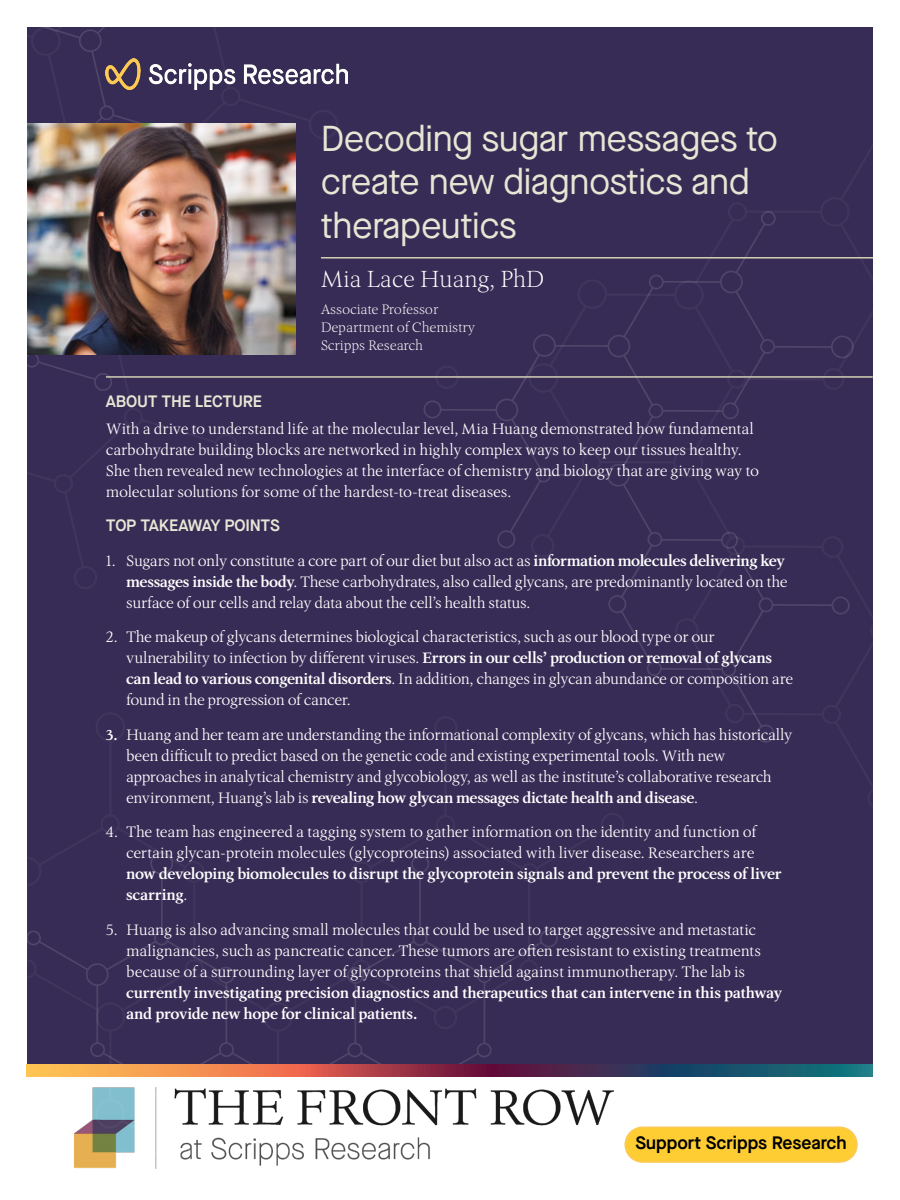
<style>
.page{position:relative;width:900px;height:1200px;background:#fff}
.page>*{position:absolute;margin:0;border:0;box-sizing:border-box;transform-origin:0 0}
.One-Pager_Heading{font:36px/43.2px "Maison Neue";letter-spacing:-.01em;color:#e7e5d4}
.One-Pager_Name{font:300 25.5px "Lunaquete";letter-spacing:-.015em;color:#fff}
.HEADING{font:600 18px "Maison Neue";color:#000}
.One-Pager_Section_He{font:16.5px/21px "Lunaquete";letter-spacing:-.015em;color:#fff}
.STUDENT_LETTER{font:600 16.5px "Maison Neue";letter-spacing:-.015em;color:#e7e5d4}
.One-Pager_Section_He-2{font:600 16.5px "Maison Neue";letter-spacing:-.015em;color:#e7e5d4}
.One-Pager_Name_Subhe{font:300 15px "Lunaquete";letter-spacing:-.01em;color:#fff}
.s1{font-weight:600}
.s2{font-weight:600;font-size:15.75px}
</style>
<div class="page">
<div style="left:27px;top:27px;width:846px;height:1050px;background:#372c55"></div>
<svg style="left:26px;top:852px;width:532px;height:317px"></svg>
<svg style="left:423px;top:211px;width:431px;height:532px"></svg>
<svg style="left:27px;top:27px;width:163px;height:364px"></svg>
<hr style="left:321px;top:257px;width:552px;height:2px;background:#d3d0b2">
<hr style="left:106px;top:376px;width:767px;height:2px;background:#d3d0b2">
<div style="left:625px;top:1127px;width:232px;height:35px;background:#fecd33;border-radius:17px"></div>
<div style="left:624px;top:1126px;width:234px;height:37px;border:2px solid #fbca58;border-radius:17px"></div>
<img style="left:27px;top:124px;width:269px;height:231px">
<svg style="left:27px;top:1064px;width:846px;height:13px;background:#885c56"></svg>
<img style="left:106px;top:59px;width:242px;height:30px">
<p class="One-Pager_Heading" style="left:321px;top:117px;width:459px">Decoding sugar messages to create new diagnostics and therapeutics</p>
<p class="One-Pager_Name" style="left:321px;top:264px;width:225px">Mia Lace Huang, PhD</p>
<p class="One-Pager_Name_Subhe" style="left:321px;top:301px;width:119px">Associate Professor</p>
<p class="One-Pager_Name_Subhe" style="left:321px;top:319px;width:156px">Department of Chemistry</p>
<p class="One-Pager_Name_Subhe" style="left:321px;top:337px;width:104px">Scripps Research</p>
<p class="One-Pager_Section_He-2" style="left:106px;top:389px;width:158px">ABOUT THE LECTURE</p>
<p class="One-Pager_Section_He" style="left:106px;top:418px;width:655px">With a drive to understand life at the molecular level, Mia Huang demonstrated how fundamental carbohydrate building blocks are networked in highly complex ways to keep our tissues healthy.<br>She then revealed new technologies at the interface of chemistry and biology that are giving way to molecular solutions for some of the hardest-to-treat diseases.</p>
<p class="STUDENT_LETTER" style="left:106px;top:514px;width:175px">TOP TAKEAWAY POINTS</p>
<p class="One-Pager_Section_He" style="left:126px;top:550px;width:663px;text-indent:-20px">1. Sugars not only constitute a core part of our diet but also act as <span class="s1">information molecules delivering key messages inside the body</span>. These carbohydrates, also called glycans, are predominantly located on the surface of our cells and relay data about the cell’s health status.</p>
<p class="One-Pager_Section_He" style="left:126px;top:626px;width:669px;text-indent:-20px">2. The makeup of glycans determines biological characteristics, such as our blood type or our vulnerability to infection by different viruses. <span class="s1">Errors in our cells’ production or removal of glycans can lead to various congenital disorders</span>. In addition, changes in glycan abundance or composition are found in the progression of cancer.</p>
<p class="One-Pager_Section_He" style="left:126px;top:724px;width:668px;text-indent:-20px"><span class="s2">3.</span> Huang and her team are understanding the informational complexity of glycans, which has historically been difficult to predict based on the genetic code and existing experimental tools. With new approaches in analytical chemistry and glycobiology, as well as the institute’s collaborative research environment, Huang’s lab is <span class="s1">revealing how glycan messages dictate health and disease</span>.</p>
<p class="One-Pager_Section_He" style="left:126px;top:821px;width:657px;text-indent:-20px">4. The team has engineered a tagging system to gather information on the identity and function of certain glycan-protein molecules (glycoproteins) associated with liver disease. Researchers are <span class="s1">now developing biomolecules to disrupt the glycoprotein signals and prevent the process of liver scarring</span>.</p>
<p class="One-Pager_Section_He" style="left:126px;top:919px;width:658px;text-indent:-20px">5. Huang is also advancing small molecules that could be used to target aggressive and metastatic malignancies, such as pancreatic cancer. These tumors are often resistant to existing treatments because of a surrounding layer of glycoproteins that shield against immunotherapy. The lab is <span class="s1">currently investigating precision diagnostics and therapeutics that can intervene in this pathway and provide new hope for clinical patients.</span></p>
<p class="HEADING" style="left:635px;top:1130px;width:213px">Support Scripps Research</p>
</div>
